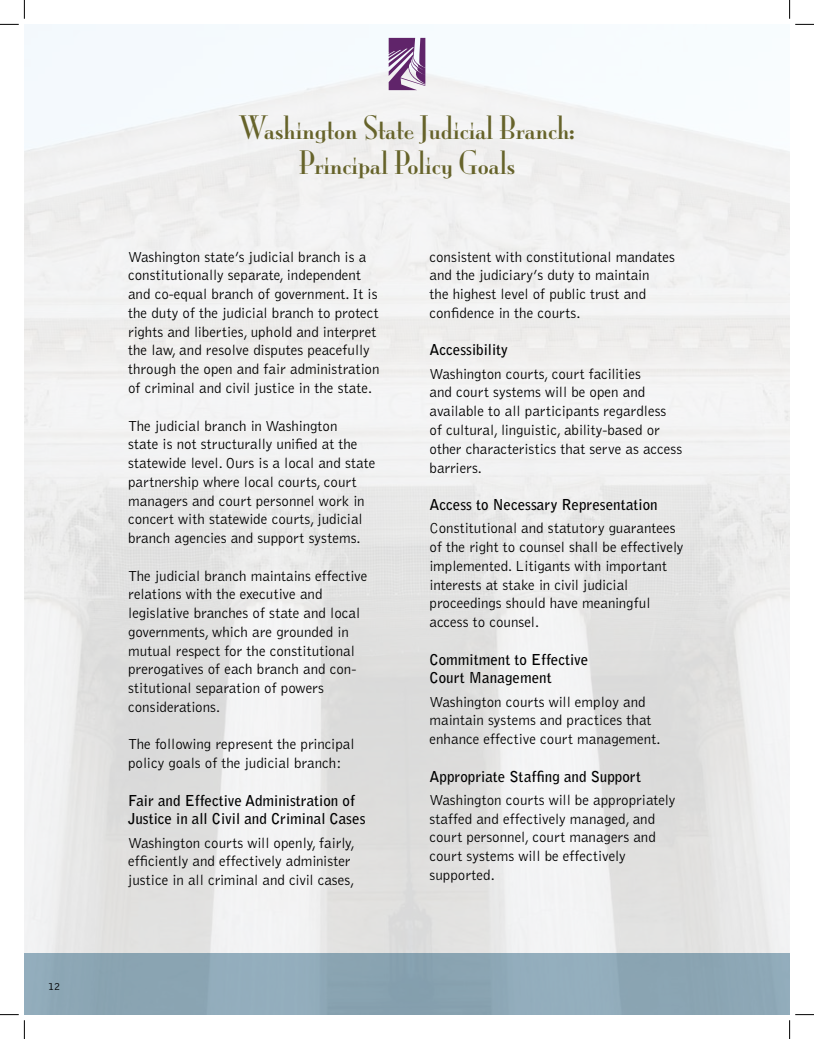
<style>
.page{position:relative;width:814px;height:1039px;background:#fff}
.page>*{position:absolute;margin:0;border:0;box-sizing:border-box;transform-origin:0 0}
.t1{font:30px/35px "Mona Lisa Solid";color:#66632a;text-align:center}
.t2{font:300 15px/18.8px "Bell Gothic";color:#000}
.t3{font:700 15px/18.8px "Bell Gothic";color:#000}
.t4{font:300 11.25px "Bell Gothic";color:#000}
</style>
<div class="page">
<div style="left:24px;top:953px;width:765px;height:61px;background:#8ba6b4"></div>
<svg style="left:389px;top:38px;width:36px;height:52px"></svg>
<svg style="left:0;top:0;width:25px;height:25px"></svg>
<svg style="left:0;top:1014px;width:25px;height:25px"></svg>
<svg style="left:789px;top:0;width:25px;height:25px"></svg>
<svg style="left:789px;top:1014px;width:25px;height:25px"></svg>
<p class="t4" style="left:48px;top:980px;width:14px">12</p>
<h1 class="t1" style="left:239px;top:111px;width:337px">Washington State Judicial Branch:<br>Principal Policy Goals</h1>
<p class="t2" style="left:128px;top:248px;width:253px">Washington state’s judicial branch is a constitutionally separate, independent and co-equal branch of government. It is the duty of the judicial branch to protect rights and liberties, uphold and interpret the law, and resolve disputes peacefully through the open and fair administration of criminal and civil justice in the state.</p>
<p class="t2" style="left:128px;top:416px;width:249px">The judicial branch in Washington<br>state is not structurally unified at the statewide level. Ours is a local and state partnership where local courts, court managers and court personnel work in concert with statewide courts, judicial branch agencies and support systems.</p>
<p class="t2" style="left:128px;top:566px;width:241px">The judicial branch maintains effective relations with the executive and legislative branches of state and local governments, which are grounded in mutual respect for the constitutional prerogatives of each branch and con&shy;stitutional separation of powers considerations.</p>
<p class="t2" style="left:128px;top:735px;width:228px">The following represent the principal policy goals of the judicial branch:</p>
<p class="t3" style="left:128px;top:791px;width:239px">Fair and Effective Administration of<br>Justice in all Civil and Criminal Cases</p>
<p class="t2" style="left:128px;top:833px;width:228px">Washington courts will openly, fairly, efficiently and effectively administer justice in all criminal and civil cases,</p>
<p class="t2" style="left:429px;top:248px;width:247px">consistent with constitutional mandates and the judiciary’s duty to maintain<br>the highest level of public trust and confidence in the courts.</p>
<p class="t3" style="left:429px;top:341px;width:80px">Accessibility</p>
<p class="t2" style="left:429px;top:365px;width:254px">Washington courts, court facilities<br>and court systems will be open and available to all participants regardless of cultural, linguistic, ability-based or other characteristics that serve as access barriers.</p>
<p class="t3" style="left:429px;top:495px;width:230px">Access to Necessary Representation</p>
<p class="t2" style="left:429px;top:519px;width:255px">Constitutional and statutory guarantees of the right to counsel shall be effectively implemented. Litigants with important interests at stake in civil judicial proceedings should have meaningful access to counsel.</p>
<p class="t3" style="left:429px;top:650px;width:160px">Commitment to Effective<br>Court Management</p>
<p class="t2" style="left:429px;top:692px;width:233px">Washington courts will employ and maintain systems and practices that enhance effective court management.</p>
<p class="t3" style="left:429px;top:767px;width:213px">Appropriate Staffing and Support</p>
<p class="t2" style="left:429px;top:791px;width:247px">Washington courts will be appropriately staffed and effectively managed, and court personnel, court managers and court systems will be effectively supported.</p>
</div>
